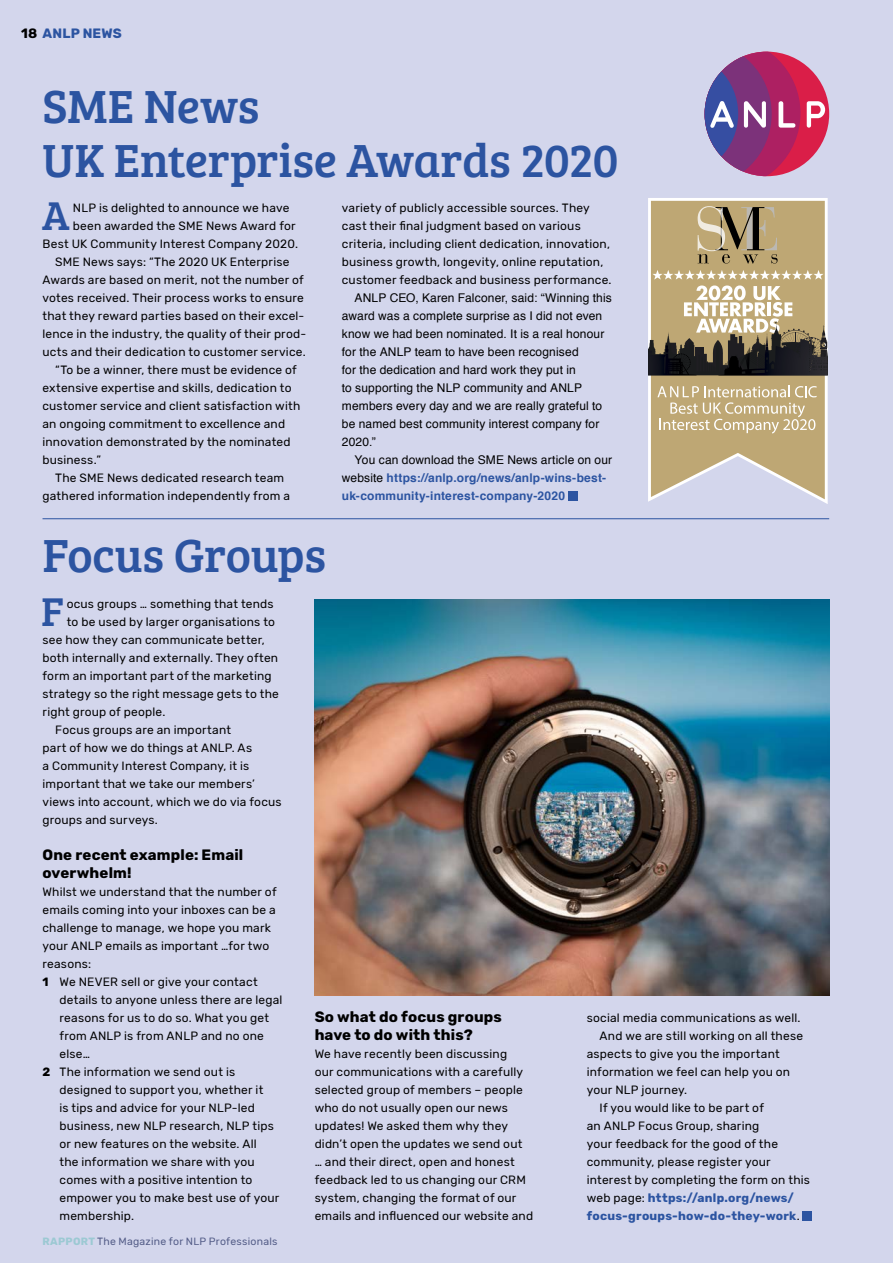
<style>
.page{position:relative;width:893px;height:1263px;background:#d3d6ec}
.page>*{position:absolute;margin:0;border:0;box-sizing:border-box;transform-origin:0 0}
.t1{font:48px/54px "Bree Serif";letter-spacing:-.01em;color:#2c54a1}
.t2{font:41.55px "Bree Serif";color:#2c54a1}
.t3{font:700 15px/18px "Rubik";letter-spacing:.01em;color:#000}
.t4{font:700 13.5px "Rubik";color:#2c54a1}
.t5{font:12px/18px "Rubik";letter-spacing:.015em;color:#000}
.t6{font:12px/18px "Helvetica";letter-spacing:.01em;color:#000}
.t7{font:700 12px/18px "Helvetica";letter-spacing:.015em;color:#2c54a1}
.t8{font:700 12px "Rubik";letter-spacing:.02em;color:#2c54a1}
.t9{font:10.5px "Rubik";letter-spacing:.02em;color:#535c87}
.s1{color:#000}
.s2{font-weight:400;color:#000}
.s3{font-weight:700}
.s4{font-weight:700;color:#9cc9d3}
</style>
<div class="page">
<hr style="left:43px;top:518px;width:786px;height:1px;background:#2c54a1">
<img style="left:315px;top:599px;width:514px;height:396px">
<div style="left:705px;top:52px;width:124px;height:124px;background:#da1e48;border-radius:50%"></div>
<svg style="left:705px;top:52px;width:95px;height:124px"></svg>
<svg style="left:807px;top:101px;width:18px;height:27px"></svg>
<svg style="left:648px;top:198px;width:180px;height:306px;fill:#bea774"></svg>
<svg style="left:657px;top:386px;width:160px;height:47px;background:#cab78e"></svg>
<svg style="left:698px;top:206px;width:80px;height:58px;background:#a2926d"></svg>
<svg style="left:648px;top:270px;width:180px;height:105px;background:#988c71"></svg>
<div style="left:568px;top:491px;width:9px;height:9px;background:#2c54a1"></div>
<div style="left:803px;top:1211px;width:9px;height:9px;background:#2c54a1"></div>
<p class="t4" style="left:21px;top:26px;width:32px"><span class="s1">18</span> anlp</p>
<p class="t4" style="left:83px;top:26px;width:11px">news</p>
<h1 class="t1" style="left:43px;top:77px;width:577px">SME News<br>UK Enterprise Awards 2020</h1>
<h2 class="t2" style="left:42px;top:186px;width:29px">A</h2>
<p class="t5" style="left:73px;top:199px;width:218px">NLP is delighted to announce we have</p>
<p class="t5" style="left:73px;top:217px;width:224px">been awarded the SME News Award for</p>
<p class="t5" style="left:43px;top:235px;width:257px">Best UK Community Interest Company 2020.</p>
<p class="t5" style="left:55px;top:253px;width:236px">SME News says: “The 2020 UK Enterprise</p>
<p class="t5" style="left:43px;top:271px;width:263px">Awards are based on merit, not the number of</p>
<p class="t5" style="left:43px;top:289px;width:263px">votes received. Their process works to ensure</p>
<p class="t5" style="left:43px;top:307px;width:263px">that they reward parties based on their excel-</p>
<p class="t5" style="left:43px;top:325px;width:265px">lence in the industry, the quality of their prod-</p>
<p class="t5" style="left:43px;top:343px;width:265px">ucts and their dedication to customer service.</p>
<p class="t5" style="left:55px;top:361px;width:243px">“To be a winner, there must be evidence of</p>
<p class="t5" style="left:43px;top:379px;width:251px">extensive expertise and skills, dedication to</p>
<p class="t5" style="left:43px;top:397px;width:259px">customer service and client satisfaction with</p>
<p class="t5" style="left:43px;top:415px;width:244px">an ongoing commitment to excellence and</p>
<p class="t5" style="left:43px;top:433px;width:250px">innovation demonstrated by the nominated</p>
<p class="t5" style="left:43px;top:451px;width:60px">business.”</p>
<p class="t5" style="left:55px;top:469px;width:230px">The SME News dedicated research team</p>
<p class="t5" style="left:43px;top:487px;width:249px">gathered information independently from a</p>
<h1 class="t1" style="left:43px;top:526px;width:285px">Focus Groups</h1>
<p class="t5" style="left:342px;top:199px;width:271px">variety of publicly accessible sources. They cast their final judgment based on various criteria, including client dedication, innovation, business growth, longevity, online reputation, customer feedback and business performance.</p>
<p class="t6" style="left:342px;top:289px;width:272px;text-indent:13px">ANLP CEO, Karen Falconer, said: “Winning this award was a complete surprise as I did not even know we had been nominated. It is a real honour for the ANLP team to have been recognised<br>for the dedication and hard work they put in<br>to supporting the NLP community and ANLP members every day and we are really grateful to be named best community interest company for 2020.”</p>
<p class="t7" style="left:342px;top:451px;width:272px;text-indent:13px"><span class="s2">You can download the SME News article on our website</span> https://anlp.org/news/anlp-wins-best&shy;uk-community-interest-company-2020</p>
<h2 class="t2" style="left:41px;top:582px;width:24px">F</h2>
<p class="t5" style="left:67px;top:595px;width:208px">ocus groups … something that tends</p>
<p class="t5" style="left:67px;top:613px;width:210px">to be used by larger organisations to</p>
<p class="t5" style="left:43px;top:631px;width:224px">see how they can communicate better,</p>
<p class="t5" style="left:43px;top:649px;width:237px">both internally and externally. They often</p>
<p class="t5" style="left:43px;top:667px;width:231px">form an important part of the marketing</p>
<p class="t5" style="left:43px;top:685px;width:238px">strategy so the right message gets to the</p>
<p class="t5" style="left:43px;top:703px;width:124px">right group of people.</p>
<p class="t5" style="left:55px;top:721px;width:177px">Focus groups are an important</p>
<p class="t5" style="left:43px;top:739px;width:211px">part of how we do things at ANLP. As</p>
<p class="t5" style="left:43px;top:757px;width:208px">a Community Interest Company, it is</p>
<p class="t5" style="left:43px;top:775px;width:214px">important that we take our members’</p>
<p class="t5" style="left:43px;top:793px;width:241px">views into account, which we do via focus</p>
<p class="t5" style="left:43px;top:811px;width:117px">groups and surveys.</p>
<p class="t3" style="left:43px;top:847px;width:202px">One recent example: Email overwhelm!</p>
<p class="t5" style="left:43px;top:883px;width:236px">Whilst we understand that the number of emails coming into your inboxes can be a challenge to manage, we hope you mark your ANLP emails as important …for two reasons:<br><span class="s3">1</span> We NEVER sell or give your contact</p>
<p class="t5" style="left:60px;top:991px;width:224px">details to anyone unless there are legal</p>
<p class="t5" style="left:60px;top:1009px;width:211px">reasons for us to do so. What you get</p>
<p class="t5" style="left:60px;top:1027px;width:206px">from ANLP is from ANLP and no one</p>
<p class="t5" style="left:60px;top:1045px;width:32px">else…</p>
<p class="t5" style="left:43px;top:1063px;width:194px"><span class="s3">2</span> The information we send out is</p>
<p class="t5" style="left:60px;top:1081px;width:205px">designed to support you, whether it</p>
<p class="t5" style="left:60px;top:1099px;width:197px">is tips and advice for your NLP-led</p>
<p class="t5" style="left:60px;top:1117px;width:216px">business, new NLP research, NLP tips</p>
<p class="t5" style="left:60px;top:1135px;width:199px">or new features on the website. All</p>
<p class="t5" style="left:60px;top:1153px;width:197px">the information we share with you</p>
<p class="t5" style="left:60px;top:1171px;width:194px">comes with a positive intention to</p>
<p class="t5" style="left:60px;top:1189px;width:221px">empower you to make best use of your</p>
<p class="t5" style="left:60px;top:1207px;width:76px">membership.</p>
<p class="t9" style="left:43px;top:1235px;width:236px"><span class="s4">RAPPorT</span> The Magazine for NLP Professionals</p>
<p class="t3" style="left:315px;top:1009px;width:189px">So what do focus groups have to do with this?</p>
<p class="t5" style="left:315px;top:1045px;width:220px">We have recently been discussing<br>our communications with a carefully selected group of members – people who do not usually open our news updates! We asked them why they didn’t open the updates we send out<br>… and their direct, open and honest feedback led to us changing our CRM system, changing the format of our emails and influenced our website and</p>
<p class="t5" style="left:587px;top:1009px;width:215px">social media communications as well.</p>
<p class="t5" style="left:600px;top:1027px;width:205px">And we are still working on all these</p>
<p class="t5" style="left:587px;top:1045px;width:194px">aspects to give you the important</p>
<p class="t5" style="left:587px;top:1063px;width:205px">information we feel can help you on</p>
<p class="t5" style="left:587px;top:1081px;width:102px">your NLP journey.</p>
<p class="t5" style="left:600px;top:1099px;width:166px">If you would like to be part of</p>
<p class="t5" style="left:587px;top:1117px;width:174px">an ANLP Focus Group, sharing</p>
<p class="t5" style="left:587px;top:1135px;width:193px">your feedback for the good of the</p>
<p class="t5" style="left:587px;top:1153px;width:185px">community, please register your</p>
<p class="t5" style="left:587px;top:1171px;width:225px">interest by completing the form on this</p>
<p class="t8" style="left:587px;top:1191px;width:209px"><span class="s2">web page:</span> https://anlp.org/news/</p>
<p class="t8" style="left:587px;top:1209px;width:214px">focus-groups-how-do-they-work<span class="s2">.</span></p>
</div>
